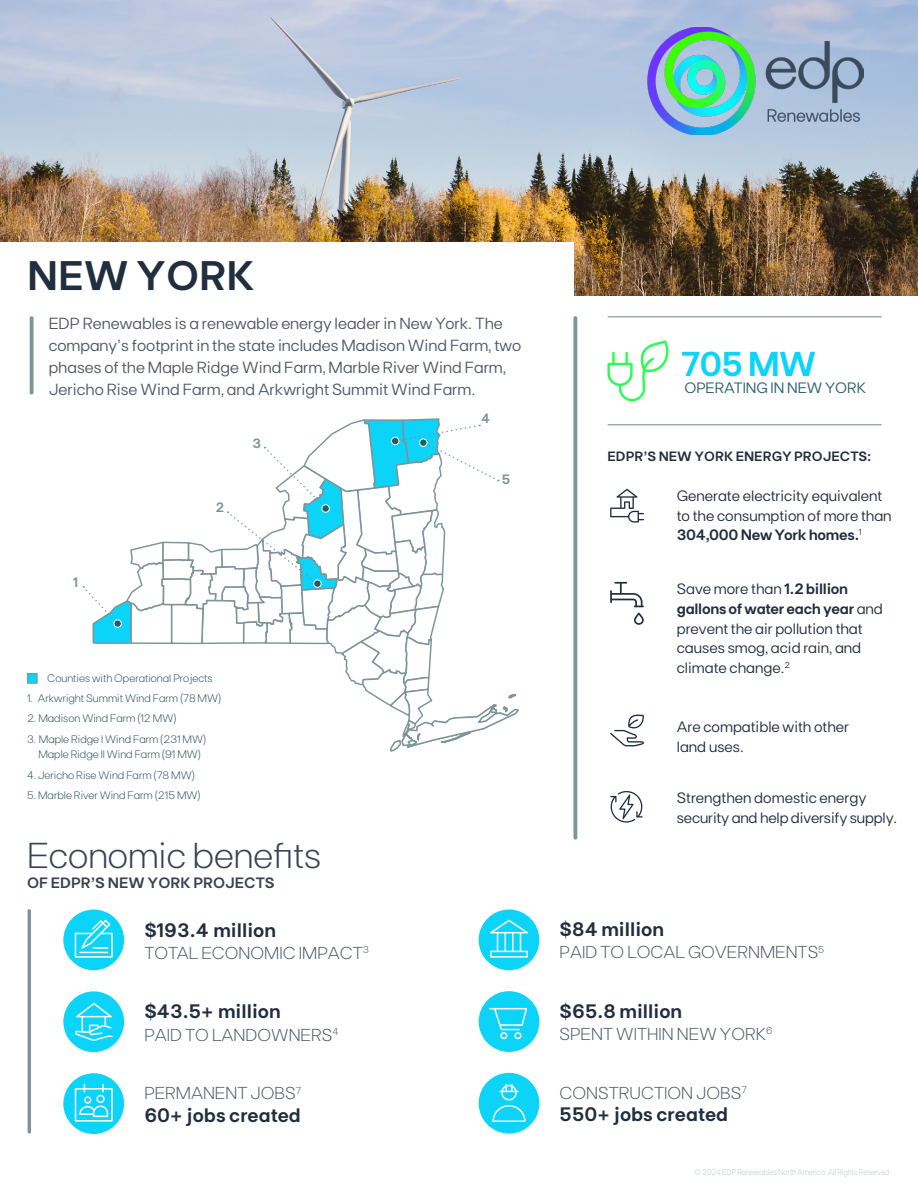
<style>
.page{position:relative;width:918px;height:1188px;background:#fff}
.page>*{position:absolute;margin:0;border:0;box-sizing:border-box;transform-origin:0 0}
.t1{font:600 41.25px "FT Base";color:#212e3e}
.t2{font:300 36px "FT Base";color:#374351}
.t3{font:600 34.5px "FT Base";color:#0cd3f8}
.t4{font:600 19.5px "FT Base";color:#212e3e}
.t5{font:300 17.25px "FT Base";color:#4e5865}
.t6{font:16.2px/21.8px "FT Base";color:#4e5865}
.t7{font:15px/19.8px "FT Base";color:#212e3e}
.t8{font:600 15px "FT Base";color:#374351}
.t9{font:15px "FT Base";color:#225e66}
.t10{font:600 13.5px "FT Base";color:#212e3e}
.t11{font:600 13.5px "FT Base";color:#7c9599}
.t12{font:300 10.8px/15.6px "FT Base";color:#2c525a;text-align:center}
.t13{font:300 8.7px "FT Base";color:#bdcacc;scale:.85 1}
.s1{font-weight:600}
</style>
<div class="page">
<img style="left:0;top:0;width:918px;height:296px">
<svg style="left:607px;top:340px;width:62px;height:61px"></svg>
<svg style="left:610px;top:489px;width:34px;height:34px"></svg>
<hr style="left:28px;top:909px;width:3px;height:225px;background:#7c9599;border-radius:2px">
<div style="left:63px;top:991px;width:61px;height:61px;background:#0cd3f8;border-radius:50%"></div>
<svg style="left:63px;top:1073px;width:61px;height:61px"></svg>
<div style="left:479px;top:991px;width:60px;height:61px;background:#0cd3f8;border-radius:50%"></div>
<div style="left:479px;top:1073px;width:60px;height:61px;background:#0cd3f8;border-radius:50%"></div>
<div style="left:479px;top:910px;width:60px;height:60px;background:#0cd3f8;border-radius:50%"></div>
<svg style="left:30px;top:316px;width:4px;height:78px"></svg>
<svg style="left:610px;top:582px;width:34px;height:25px"></svg>
<svg style="left:634px;top:613px;width:10px;height:12px"></svg>
<svg style="left:610px;top:715px;width:34px;height:31px"></svg>
<div style="left:0;top:242px;width:573px;height:66px;background:#fff"></div>
<svg style="left:573px;top:316px;width:4px;height:524px;background:#8ba1a5"></svg>
<hr style="left:608px;top:424px;width:273px;height:1px;background:#7c9599">
<hr style="left:608px;top:316px;width:273px;height:1px;background:#7c9599">
<img style="left:648px;top:27px;width:216px;height:108px">
<div style="left:27px;top:673px;width:11px;height:11px;background:#0cd3f8;border:1px solid #7c9599"></div>
<svg style="left:610px;top:791px;width:33px;height:32px"></svg>
<div style="left:63px;top:910px;width:61px;height:60px;background:#0cd3f8;border-radius:50%"></div>
<svg style="left:75px;top:418px;width:453px;height:713px"></svg>
<h1 class="t1" style="left:27px;top:252px;width:229px">NEW YORK</h1>
<p class="t6" style="left:49px;top:312px;width:474px">EDP Renewables is a renewable energy leader in New York. The company’s footprint in the state includes Madison Wind Farm, two phases of the Maple Ridge Wind Farm, Marble River Wind Farm, Jericho Rise Wind Farm, and Arkwright Summit Wind Farm.</p>
<p class="t11" style="left:73px;top:574px;width:7px">1</p>
<p class="t11" style="left:215px;top:500px;width:10px">2</p>
<p class="t11" style="left:253px;top:435px;width:10px">3</p>
<p class="t12" style="left:47px;top:670px;width:167px">Counties with Operational Projects</p>
<p class="t12" style="left:27px;top:691px;width:196px">1. Arkwright Summit Wind Farm (78 MW)</p>
<p class="t12" style="left:27px;top:711px;width:151px">2. Madison Wind Farm (12 MW)</p>
<p class="t12" style="left:27px;top:731px;width:181px">3. Maple Ridge I Wind Farm (231 MW)<br>Maple Ridge II Wind Farm (91 MW)</p>
<p class="t12" style="left:27px;top:767px;width:169px">4. Jericho Rise Wind Farm (78 MW)</p>
<p class="t12" style="left:27px;top:787px;width:175px">5. Marble River Wind Farm (215 MW)</p>
<h2 class="t2" style="left:27px;top:835px;width:296px">Economic benefits</h2>
<p class="t8" style="left:27px;top:874px;width:249px">OF EDPR’S NEW YORK PROJECTS</p>
<h3 class="t4" style="left:144px;top:918px;width:133px">$193.4 million</h3>
<p class="t5" style="left:144px;top:943px;width:226px">TOTAL ECONOMIC IMPACT<sup>3</sup></p>
<h3 class="t4" style="left:144px;top:1000px;width:138px">$43.5+ million</h3>
<p class="t5" style="left:144px;top:1025px;width:196px">PAID TO LANDOWNERS<sup>4</sup></p>
<p class="t5" style="left:144px;top:1083px;width:158px">PERMANENT JOBS<sup>7</sup></p>
<h3 class="t4" style="left:144px;top:1103px;width:158px">60+ jobs created</h3>
<p class="t11" style="left:481px;top:411px;width:11px">4</p>
<p class="t11" style="left:502px;top:471px;width:10px">5</p>
<h3 class="t3" style="left:681px;top:344px;width:137px">705 MW</h3>
<p class="t9" style="left:684px;top:379px;width:183px">OPERATING IN NEW YORK</p>
<p class="t10" style="left:607px;top:449px;width:265px">EDPR’S NEW YORK ENERGY PROJECTS:</p>
<p class="t7" style="left:677px;top:485px;width:216px">Generate electricity equivalent to the consumption of more than<br><span class="s1">304,000 New York homes.</span><sup>1</sup></p>
<p class="t7" style="left:677px;top:579px;width:208px">Save more than <span class="s1">1.2 billion gallons of water each year</span> and prevent the air pollution that causes smog, acid rain, and climate change.<sup>2</sup></p>
<p class="t7" style="left:677px;top:717px;width:174px">Are compatible with other land uses.</p>
<p class="t7" style="left:677px;top:787px;width:222px">Strengthen domestic energy security and help diversify supply.</p>
<h3 class="t4" style="left:560px;top:918px;width:106px">$84 million</h3>
<p class="t5" style="left:560px;top:942px;width:266px">PAID TO LOCAL GOVERNMENTS<sup>5</sup></p>
<h3 class="t4" style="left:560px;top:999px;width:124px">$65.8 million</h3>
<p class="t5" style="left:560px;top:1024px;width:214px">SPENT WITHIN NEW YORK<sup>6</sup></p>
<p class="t5" style="left:560px;top:1083px;width:189px">CONSTRUCTION JOBS<sup>7</sup></p>
<h3 class="t4" style="left:560px;top:1103px;width:170px">550+ jobs created</h3>
<p class="t13" style="left:695px;top:1166px;width:232px">© 2024 EDP Renewables North America. All Rights Reserved.</p>
</div>
